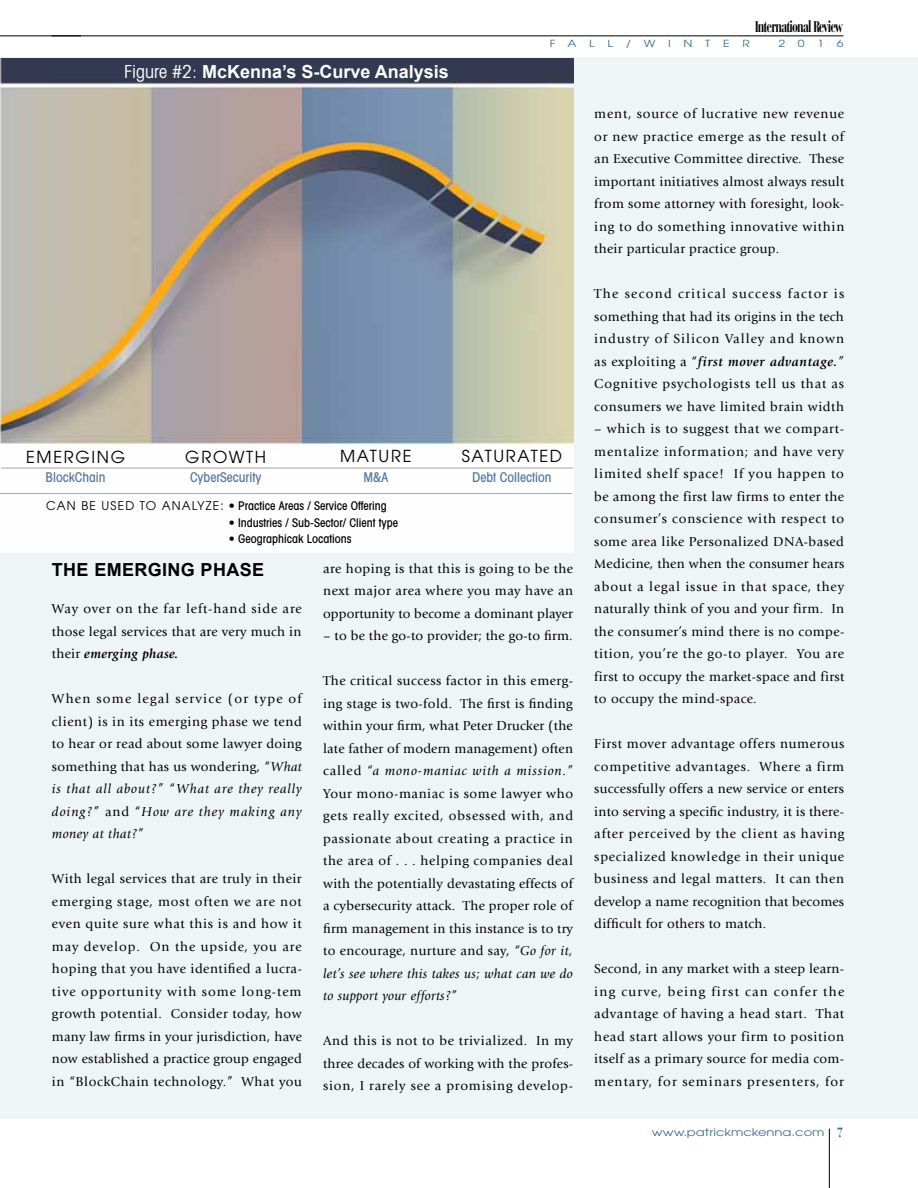
<style>
.page{position:relative;width:918px;height:1188px;background:#fff}
.page>*{position:absolute;margin:0;border:0;box-sizing:border-box;transform-origin:0 0}
.t1{font:700 18px "Arial";color:#fff}
.t2{font:700 18px "Arial";letter-spacing:.02em;color:#000}
.t3{font:16.5px "Avant Garde";letter-spacing:.1em;color:#000}
.t4{font:700 condensed 16.5px "Bauer Bodoni";letter-spacing:-.065em;color:#000;scale:.75 1}
.t5{font:13.5px/22.5px "Giovanni";letter-spacing:.025em;color:#000;text-align:justify}
.t6{font:500 condensed 13.5px "Avant Garde";color:#5478a4}
.t7{font:500 condensed 12px "Avant Garde";color:#000}
.t8{font:10.5px "Avant Garde";color:#3b6e8f;scale:1.25 1}
.t9{font:9.75px "Avant Garde";color:#3b6e8f;scale:1.25 1}
.s1{font-size:15.45px}
.s2{font-family:"Avant Garde";font-weight:400;font-stretch:condensed}
.s3{font-weight:400;font-stretch:normal}
.s4{font-weight:700;font-style:italic}
.s5{font-style:italic}
.s6{font-family:"Bauer Bodoni";font-weight:700;font-stretch:condensed;font-size:13.5px}
</style>
<div class="page">
<hr style="left:829px;top:1129px;width:1px;height:59px;background:#000">
<div style="left:0;top:57px;width:918px;height:1061px;background:#eff4f7"></div>
<hr style="left:0;top:36px;width:81px;height:1px;background:#000">
<hr style="left:52px;top:36px;width:791px;height:1px;background:#000">
<img style="left:0;top:58px;width:573px;height:495px">
<hr style="left:1px;top:468px;width:572px;height:1px;background:#000">
<hr style="left:0;top:493px;width:572px;height:1px;background:#000">
<p class="t4" style="left:755px;top:16px;width:119px"><span class="s1">I</span>nternational <span class="s1">R</span>eview</p>
<h1 class="t1" style="left:124px;top:60px;width:326px"><span class="s2">Figure #2:</span> McKenna’s S-Curve Analysis</h1>
<p class="t9" style="left:550px;top:37px;width:23px">F A</p>
<p class="t9" style="left:589px;top:37px;width:6px">L</p>
<p class="t9" style="left:608px;top:37px;width:6px">L</p>
<p class="t9" style="left:626px;top:37px;width:6px">/</p>
<p class="t9" style="left:644px;top:37px;width:11px">W</p>
<p class="t9" style="left:668px;top:37px;width:4px">I</p>
<p class="t9" style="left:684px;top:37px;width:9px">N</p>
<p class="t9" style="left:705px;top:37px;width:6px">T</p>
<p class="t9" style="left:723px;top:37px;width:7px">E</p>
<p class="t9" style="left:742px;top:37px;width:7px">R</p>
<p class="t9" style="left:779px;top:37px;width:7px">2</p>
<p class="t9" style="left:798px;top:37px;width:7px">0</p>
<p class="t9" style="left:817px;top:37px;width:7px">1</p>
<p class="t9" style="left:837px;top:37px;width:7px">6</p>
<p class="t3" style="left:26px;top:447px;width:101px">EMERGING</p>
<p class="t6" style="left:46px;top:469px;width:61px">BlockChain</p>
<p class="t3" style="left:185px;top:447px;width:82px">GROWTH</p>
<p class="t6" style="left:190px;top:469px;width:73px">CyberSecurity</p>
<p class="t3" style="left:340px;top:447px;width:73px">MATURE</p>
<p class="t6" style="left:363px;top:469px;width:26px">M&amp;A</p>
<p class="t3" style="left:462px;top:447px;width:102px">SATURATED</p>
<p class="t6" style="left:472px;top:469px;width:81px">Debt Collection</p>
<p class="t7" style="left:46px;top:498px;width:342px"><span class="s3">CAN BE USED TO ANALYZE:</span> • Practice Areas / Service Offering</p>
<p class="t7" style="left:229px;top:515px;width:171px">• Industries / Sub-Sector/ Client type</p>
<p class="t7" style="left:229px;top:531px;width:124px">• Geographicak Locations</p>
<h1 class="t2" style="left:52px;top:558px;width:214px">THE EMERGING PHASE</h1>
<p class="t5" style="left:52px;top:598px;width:251px">Way over on the far left-hand side are those legal services that are very much in their <span class="s4">emerging phase.</span></p>
<p class="t5" style="left:52px;top:688px;width:251px">When some legal service (or type of client) is in its emerging phase we tend to hear or read about some lawyer doing something that has us wondering, “<span class="s5">What is that all about?</span>” “<span class="s5">What are they really doing?</span>” and “<span class="s5">How are they making any money at that?</span>”</p>
<p class="t5" style="left:52px;top:868px;width:252px">With legal services that are truly in their emerging stage, most often we are not even quite sure what this is and how it may develop. On the upside, you are hoping that you have identified a lucra&shy;tive opportunity with some long-tem growth potential. Consider today, how many law firms in your jurisdiction, have now established a practice group engaged in “BlockChain technology.” What you</p>
<p class="t5" style="left:323px;top:557px;width:252px">are hoping is that this is going to be the next major area where you may have an opportunity to become a dominant player</p>
<p class="t5" style="left:323px;top:625px;width:251px">– to be the go-to provider; the go-to firm.</p>
<p class="t5" style="left:323px;top:670px;width:252px">The critical success factor in this emerg&shy;ing stage is two-fold. The first is finding within your firm, what Peter Drucker (the late father of modern management) often called <span class="s5">“a mono-maniac with a mission.” </span>Your mono-maniac is some lawyer who gets really excited, obsessed with, and passionate about creating a practice in the area of . . . helping companies deal with the potentially devastating effects of a cybersecurity attack. The proper role of firm management in this instance is to try to encourage, nurture and say, <span class="s5">“Go for it, let’s see where this takes us; what can we do to support your efforts?”</span></p>
<p class="t5" style="left:323px;top:1030px;width:251px">And this is not to be trivialized. In my three decades of working with the profes&shy;sion, I rarely see a promising develop-</p>
<p class="t5" style="left:594px;top:103px;width:252px">ment, source of lucrative new revenue or new practice emerge as the result of an Executive Committee directive. These important initiatives almost always result from some attorney with foresight, look&shy;ing to do something innovative within their particular practice group.</p>
<p class="t5" style="left:594px;top:283px;width:252px">The second critical success factor is something that had its origins in the tech industry of Silicon Valley and known as exploiting a “<span class="s4">first mover advantage.</span>” Cognitive psychologists tell us that as consumers we have limited brain width</p>
<p class="t5" style="left:594px;top:418px;width:252px">– which is to suggest that we compart&shy;mentalize information; and have very limited shelf space! If you happen to be among the first law firms to enter the consumer’s conscience with respect to some area like Personalized DNA-based Medicine, then when the consumer hears about a legal issue in that space, they naturally think of you and your firm. In the consumer’s mind there is no compe&shy;tition, you’re the go-to player. You are first to occupy the market-space and first to occupy the mind-space.</p>
<p class="t5" style="left:594px;top:733px;width:252px">First mover advantage offers numerous competitive advantages. Where a firm successfully offers a new service or enters into serving a specific industry, it is there&shy;after perceived by the client as having specialized knowledge in their unique business and legal matters. It can then develop a name recognition that becomes difficult for others to match.</p>
<p class="t5" style="left:594px;top:958px;width:251px">Second, in any market with a steep learn&shy;ing curve, being first can confer the advantage of having a head start. That head start allows your firm to position itself as a primary source for media com&shy;mentary, for seminars presenters, for</p>
<p class="t8" style="left:652px;top:1126px;width:155px">www.patrickmckenna.com <span class="s6">7</span></p>
</div>
